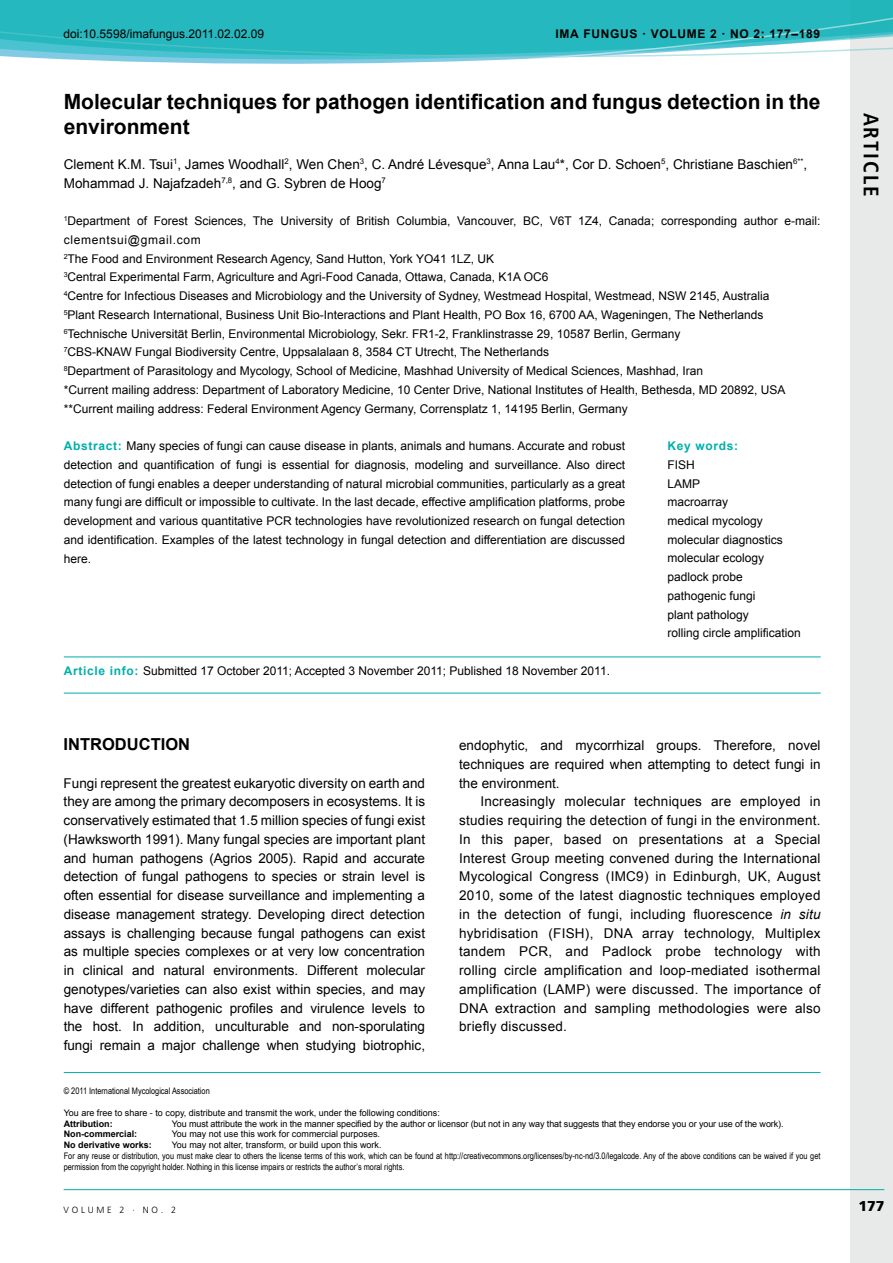
<style>
.page{position:relative;width:893px;height:1263px;background:#fff}
.page>*{position:absolute;margin:0;border:0;box-sizing:border-box;transform-origin:0 0}
.t1{font:700 21px/25.2px "Arial";color:#000}
.t2{font:700 condensed 21px "Frutiger LT Std";letter-spacing:.1em;color:#000}
.t3{font:700 16.5px "Arial";color:#000}
.t4{font:900 14.25px "Frutiger LT Std";color:#000}
.t5{font:13.5px/18.8px "Arial";color:#000;text-align:justify}
.t6{font:12px/18.8px "Arial";color:#000}
.t7{font:700 12px "Arial";letter-spacing:.055em;color:#000}
.t8{font:700 12px "Arial";color:#00afad}
.t9{font:9px/10.8px "Arial Narrow";color:#000}
.t10{font:9px "Arial";color:#000}
.t11{font:700 9px "Arial";color:#000}
.t12{font:300 9px "Frutiger LT Std";letter-spacing:.3em;color:#000}
.s1{font-weight:700;color:#00afad}
.s2{font-style:italic}
</style>
<div class="page">
<div style="left:850px;top:0;width:43px;height:1263px;background:#e8e9e9"></div>
<div style="left:2px;top:0;width:891px;height:15px;background:#25b8be"></div>
<svg style="left:2px;top:15px;width:891px;height:49px;background:#50c4cb"></svg>
<svg style="left:0;top:0;width:2px;height:57px"></svg>
<hr style="left:64px;top:1189px;width:820px;height:1px;background:#00afad">
<hr style="left:64px;top:1072px;width:756px;height:1px;background:#00afad">
<hr style="left:64px;top:693px;width:757px;height:1px;background:#00afad">
<hr style="left:64px;top:656px;width:757px;height:1px;background:#00afad">
<p class="t6" style="left:64px;top:24px;width:202px">doi:10.5598/imafungus.2011.02.02.09</p>
<p class="t7" style="left:555px;top:25px;width:266px">IMA Fungus · volume 2 · no 2: 177–189</p>
<h1 class="t1" style="left:64px;top:90px;width:758px">Molecular techniques for pathogen identification and fungus detection in the environment</h1>
<p class="t5" style="left:64px;top:155px;width:745px">Clement K.M. Tsui<sup>1</sup>, James Woodhall<sup>2</sup>, Wen Chen<sup>3</sup>, C. André Lévesque<sup>3</sup>, Anna Lau<sup>4</sup>*, Cor D. Schoen<sup>5</sup>, Christiane Baschien<sup>6**</sup>,<br>Mohammad J. Najafzadeh<sup>7,8</sup>, and G. Sybren de Hoog<sup>7</sup></p>
<p class="t6" style="left:64px;top:212px;width:758px"><sup>1</sup>Department of Forest Sciences, The University of British Columbia, Vancouver, BC, V6T 1Z4, Canada; corresponding author e-mail: clementsui@gmail.com<br><sup>2</sup>The Food and Environment Research Agency, Sand Hutton, York YO41 1LZ, UK<br><sup>3</sup>Central Experimental Farm, Agriculture and Agri-Food Canada, Ottawa, Canada, K1A OC6<br><sup>4</sup>Centre for Infectious Diseases and Microbiology and the University of Sydney, Westmead Hospital, Westmead, NSW 2145, Australia<br><sup>5</sup>Plant Research International, Business Unit Bio-Interactions and Plant Health, PO Box 16, 6700 AA, Wageningen, The Netherlands <sup>6</sup>Technische Universität Berlin, Environmental Microbiology, Sekr. FR1-2, Franklinstrasse 29, 10587 Berlin, Germany<br><sup>7</sup>CBS-KNAW Fungal Biodiversity Centre, Uppsalalaan 8, 3584 CT Utrecht, The Netherlands<br><sup>8</sup>Department of Parasitology and Mycology, School of Medicine, Mashhad University of Medical Sciences, Mashhad, Iran<br>*Current mailing address: Department of Laboratory Medicine, 10 Center Drive, National Institutes of Health, Bethesda, MD 20892, USA **Current mailing address: Federal Environment Agency Germany, Corrensplatz 1, 14195 Berlin, Germany</p>
<p class="t6" style="left:64px;top:437px;width:563px;text-align:justify"><span class="s1">Abstract:</span> Many species of fungi can cause disease in plants, animals and humans. Accurate and robust detection and quantification of fungi is essential for diagnosis, modeling and surveillance. Also direct detection of fungi enables a deeper understanding of natural microbial communities, particularly as a great many fungi are difficult or impossible to cultivate. In the last decade, effective amplification platforms, probe development and various quantitative PCR technologies have revolutionized research on fungal detection and identification. Examples of the latest technology in fungal detection and differentiation are discussed here.</p>
<p class="t8" style="left:667px;top:438px;width:72px">Key words:</p>
<p class="t6" style="left:667px;top:455px;width:135px">FISH<br>LAMP<br>macroarray<br>medical mycology molecular diagnostics molecular ecology padlock probe pathogenic fungi<br>plant pathology<br>rolling circle amplification</p>
<p class="t6" style="left:64px;top:661px;width:548px"><span class="s1">Article info:</span> Submitted 17 October 2011; Accepted 3 November 2011; Published 18 November 2011.</p>
<h2 class="t3" style="left:64px;top:733px;width:125px">Introduction</h2>
<p class="t5" style="left:64px;top:774px;width:363px">Fungi represent the greatest eukaryotic diversity on earth and they are among the primary decomposers in ecosystems. It is conservatively estimated that 1.5 million species of fungi exist (Hawksworth 1991). Many fungal species are important plant and human pathogens (Agrios 2005). Rapid and accurate detection of fungal pathogens to species or strain level is often essential for disease surveillance and implementing a disease management strategy. Developing direct detection assays is challenging because fungal pathogens can exist as multiple species complexes or at very low concentration in clinical and natural environments. Different molecular genotypes/varieties can also exist within species, and may have different pathogenic profiles and virulence levels to the host. In addition, unculturable and non-sporulating fungi remain a major challenge when studying biotrophic,</p>
<p class="t5" style="left:459px;top:736px;width:363px">endophytic, and mycorrhizal groups. Therefore, novel techniques are required when attempting to detect fungi in the environment.</p>
<p class="t5" style="left:459px;top:792px;width:363px;text-indent:21px">Increasingly molecular techniques are employed in studies requiring the detection of fungi in the environment.<br>In this paper, based on presentations at a Special Interest Group meeting convened during the International Mycological Congress (IMC9) in Edinburgh, UK, August 2010, some of the latest diagnostic techniques employed in the detection of fungi, including fluorescence <span class="s2">in situ </span>hybridisation (FISH), DNA array technology, Multiplex tandem PCR, and Padlock probe technology with rolling circle amplification and loop-mediated isothermal amplification (LAMP) were discussed. The importance of DNA extraction and sampling methodologies were also briefly discussed.</p>
<p class="t9" style="left:64px;top:1085px;width:148px">© 2011 International Mycological Association</p>
<p class="t10" style="left:64px;top:1107px;width:378px">You are free to share - to copy, distribute and transmit the work, under the following conditions:</p>
<p class="t11" style="left:64px;top:1117px;width:50px">Attribution:</p>
<p class="t10" style="left:172px;top:1117px;width:613px">You must attribute the work in the manner specified by the author or licensor (but not in any way that suggests that they endorse you or your use of the work).</p>
<p class="t11" style="left:64px;top:1128px;width:75px">Non-commercial:</p>
<p class="t10" style="left:172px;top:1128px;width:210px">You may not use this work for commercial purposes.</p>
<p class="t11" style="left:64px;top:1139px;width:90px">No derivative works:</p>
<p class="t10" style="left:172px;top:1139px;width:211px">You may not alter, transform, or build upon this work.</p>
<p class="t9" style="left:64px;top:1150px;width:758px">For any reuse or distribution, you must make clear to others the license terms of this work, which can be found at http://creativecommons.org/licenses/by-nc-nd/3.0/legalcode. Any of the above conditions can be waived if you get permission from the copyright holder. Nothing in this license impairs or restricts the author’s moral rights.</p>
<h1 class="t2" style="left:883px;top:113px;width:86px;rotate:90deg">ARTICLE</h1>
<p class="t12" style="left:64px;top:1205px;width:114px">VOLUME 2 · NO. 2</p>
<p class="t4" style="left:858px;top:1197px;width:28px">177</p>
</div>
